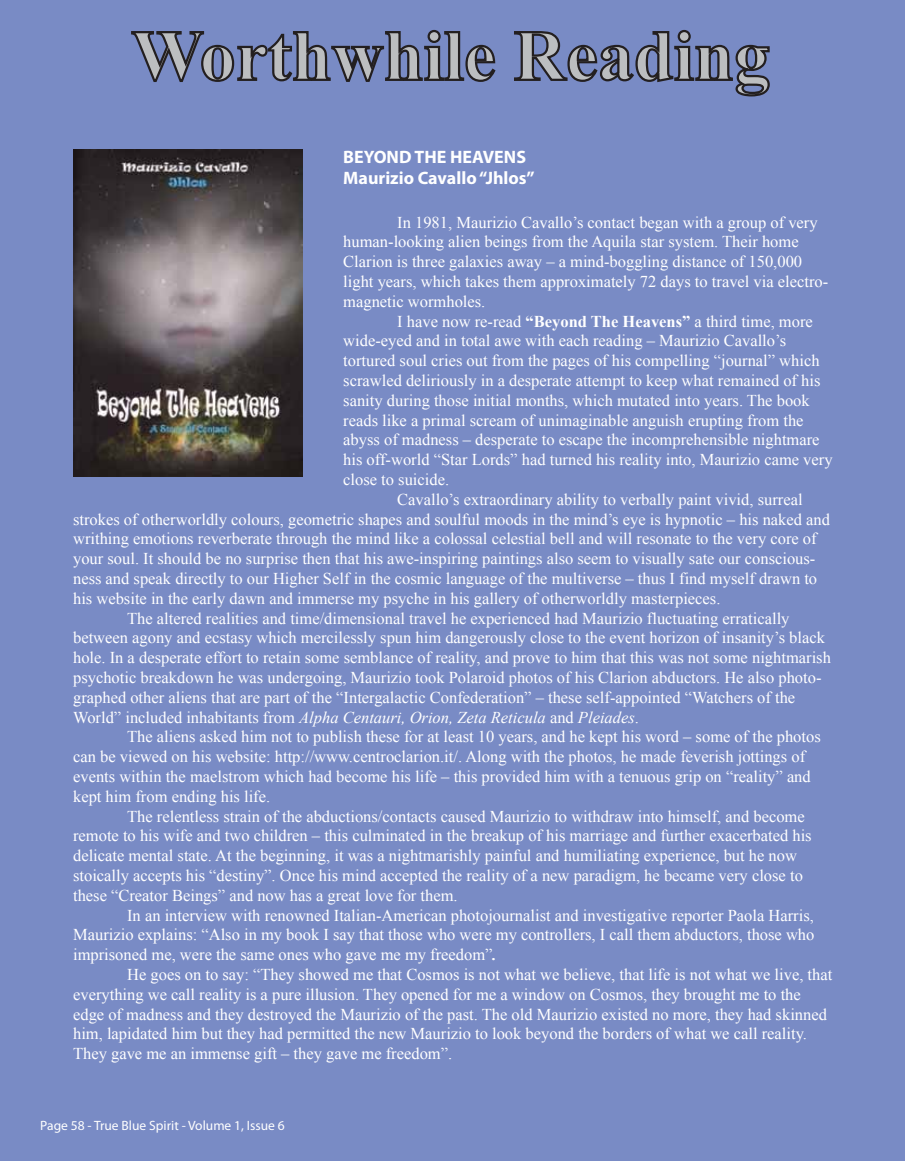
<style>
.page{position:relative;width:905px;height:1161px;background:#fff}
.page>*{position:absolute;margin:0;border:0;box-sizing:border-box;transform-origin:0 0}
.t1{font:700 72px "Times New Roman";color:#bcbec0}
.t2{font:700 18px/21.6px "Myriad Pro";color:#fff}
.t3{font:16.5px "Times New Roman";color:#fff}
.t4{font:italic 16.5px "Times New Roman";color:#fff}
.t5{font:13.5px "Myriad Pro";color:#fff}
.s1{font-weight:700}
.s2{font-style:normal}
.s3{font-weight:700;font-style:italic}
</style>
<div class="page">
<div style="left:0;top:0;width:904px;height:1161px;background:#798bc5"></div>
<img style="left:73px;top:150px;width:229px;height:327px">
<svg style="left:131px;top:29px;width:365px;height:53px"></svg>
<svg style="left:514px;top:29px;width:256px;height:68px"></svg>
<p class="t1" style="left:131px;top:6px;width:640px">Worthwhile Reading</p>
<p class="t2" style="left:343px;top:145px;width:193px">BEYOND THE HEAVENS<br>Maurizio Cavallo “Jhlos”</p>
<p class="t3" style="left:397px;top:211px;width:422px">In 1981, Maurizio Cavallo’s contact began with a group of very</p>
<p class="t3" style="left:343px;top:231px;width:457px">human-looking alien beings from the Aquila star system. Their home</p>
<p class="t3" style="left:343px;top:251px;width:460px">Clarion is three galaxies away – a mind-boggling distance of 150,000</p>
<p class="t3" style="left:343px;top:270px;width:486px">light years, which takes them approximately 72 days to travel via electro-</p>
<p class="t3" style="left:343px;top:290px;width:144px">magnetic wormholes.</p>
<p class="t3" style="left:397px;top:310px;width:417px">I have now re-read <span class="s1">“Beyond The Heavens”</span> a third time, more</p>
<p class="t3" style="left:343px;top:330px;width:444px">wide-eyed and in total awe with each reading – Maurizio Cavallo’s</p>
<p class="t3" style="left:343px;top:350px;width:478px">tortured soul cries out from the pages of his compelling “journal” which</p>
<p class="t3" style="left:343px;top:369px;width:479px">scrawled deliriously in a desperate attempt to keep what remained of his</p>
<p class="t3" style="left:343px;top:389px;width:468px">sanity during those initial months, which mutated into years. The book</p>
<p class="t3" style="left:343px;top:409px;width:462px">reads like a primal scream of unimaginable anguish erupting from the</p>
<p class="t3" style="left:343px;top:429px;width:478px">abyss of madness – desperate to escape the incomprehensible nightmare</p>
<p class="t3" style="left:343px;top:449px;width:491px">his off-world “Star Lords” had turned his reality into, Maurizio came very</p>
<p class="t3" style="left:343px;top:468px;width:107px">close to suicide.</p>
<p class="t3" style="left:397px;top:488px;width:407px">Cavallo’s extraordinary ability to verbally paint vivid, surreal</p>
<p class="t3" style="left:73px;top:508px;width:758px">strokes of otherworldly colours, geometric shapes and soulful moods in the mind’s eye is hypnotic – his naked and</p>
<p class="t3" style="left:73px;top:528px;width:745px">writhing emotions reverberate through the mind like a colossal celestial bell and will resonate to the very core of</p>
<p class="t3" style="left:73px;top:548px;width:743px">your soul. It should be no surprise then that his awe-inspiring paintings also seem to visually sate our conscious-</p>
<p class="t3" style="left:73px;top:567px;width:745px">ness and speak directly to our Higher Self in the cosmic language of the multiverse – thus I find myself drawn to</p>
<p class="t3" style="left:73px;top:587px;width:649px">his website in the early dawn and immerse my psyche in his gallery of otherworldly masterpieces.</p>
<p class="t3" style="left:127px;top:607px;width:664px">The altered realities and time/dimensional travel he experienced had Maurizio fluctuating erratically</p>
<p class="t3" style="left:73px;top:627px;width:753px">between agony and ecstasy which mercilessly spun him dangerously close to the event horizon of insanity’s black</p>
<p class="t3" style="left:73px;top:647px;width:759px">hole. In a desperate effort to retain some semblance of reality, and prove to him that this was not some nightmarish</p>
<p class="t3" style="left:73px;top:666px;width:750px">psychotic breakdown he was undergoing, Maurizio took Polaroid photos of his Clarion abductors. He also photo-</p>
<p class="t3" style="left:73px;top:686px;width:723px">graphed other aliens that are part of the “Intergalactic Confederation” – these self-appointed “Watchers of the</p>
<p class="t4" style="left:73px;top:706px;width:567px"><span class="s2">World” included inhabitants from</span> Alpha Centauri, Orion, Zeta Reticula <span class="s2">and</span> Pleiades<span class="s2">.</span></p>
<p class="t3" style="left:127px;top:726px;width:695px">The aliens asked him not to publish these for at least 10 years, and he kept his word – some of the photos</p>
<p class="t3" style="left:73px;top:746px;width:733px">can be viewed on his website: http://www.centroclarion.it/. Along with the photos, he made feverish jottings of</p>
<p class="t3" style="left:73px;top:765px;width:739px">events within the maelstrom which had become his life – this provided him with a tenuous grip on “reality” and</p>
<p class="t3" style="left:73px;top:785px;width:199px">kept him from ending his life.</p>
<p class="t3" style="left:127px;top:805px;width:679px">The relentless strain of the abductions/contacts caused Maurizio to withdraw into himself, and become</p>
<p class="t3" style="left:73px;top:825px;width:740px">remote to his wife and two children – this culminated in the breakup of his marriage and further exacerbated his</p>
<p class="t3" style="left:73px;top:845px;width:725px">delicate mental state. At the beginning, it was a nightmarishly painful and humiliating experience, but he now</p>
<p class="t3" style="left:73px;top:864px;width:731px">stoically accepts his “destiny”. Once his mind accepted the reality of a new paradigm, he became very close to</p>
<p class="t3" style="left:73px;top:884px;width:386px">these “Creator Beings” and now has a great love for them.</p>
<p class="t3" style="left:127px;top:904px;width:688px">In an interview with renowned Italian-American photojournalist and investigative reporter Paola Harris,</p>
<p class="t3" style="left:73px;top:924px;width:742px">Maurizio explains: “Also in my book I say that those who were my controllers, I call them abductors, those who</p>
<p class="t3" style="left:73px;top:944px;width:425px">imprisoned me, were the same ones who gave me my freedom”<span class="s3">.</span></p>
<p class="t3" style="left:127px;top:963px;width:706px">He goes on to say: “They showed me that Cosmos is not what we believe, that life is not what we live, that</p>
<p class="t3" style="left:73px;top:983px;width:729px">everything we call reality is a pure illusion. They opened for me a window on Cosmos, they brought me to the</p>
<p class="t3" style="left:73px;top:1003px;width:755px">edge of madness and they destroyed the Maurizio of the past. The old Maurizio existed no more, they had skinned</p>
<p class="t3" style="left:73px;top:1023px;width:735px">him, lapidated him but they had permitted the new Maurizio to look beyond the borders of what we call reality.</p>
<p class="t3" style="left:73px;top:1043px;width:380px">They gave me an immense gift – they gave me freedom”.</p>
<p class="t5" style="left:40px;top:1118px;width:246px">Page 58 - True Blue Spirit - Volume 1, Issue 6</p>
</div>
